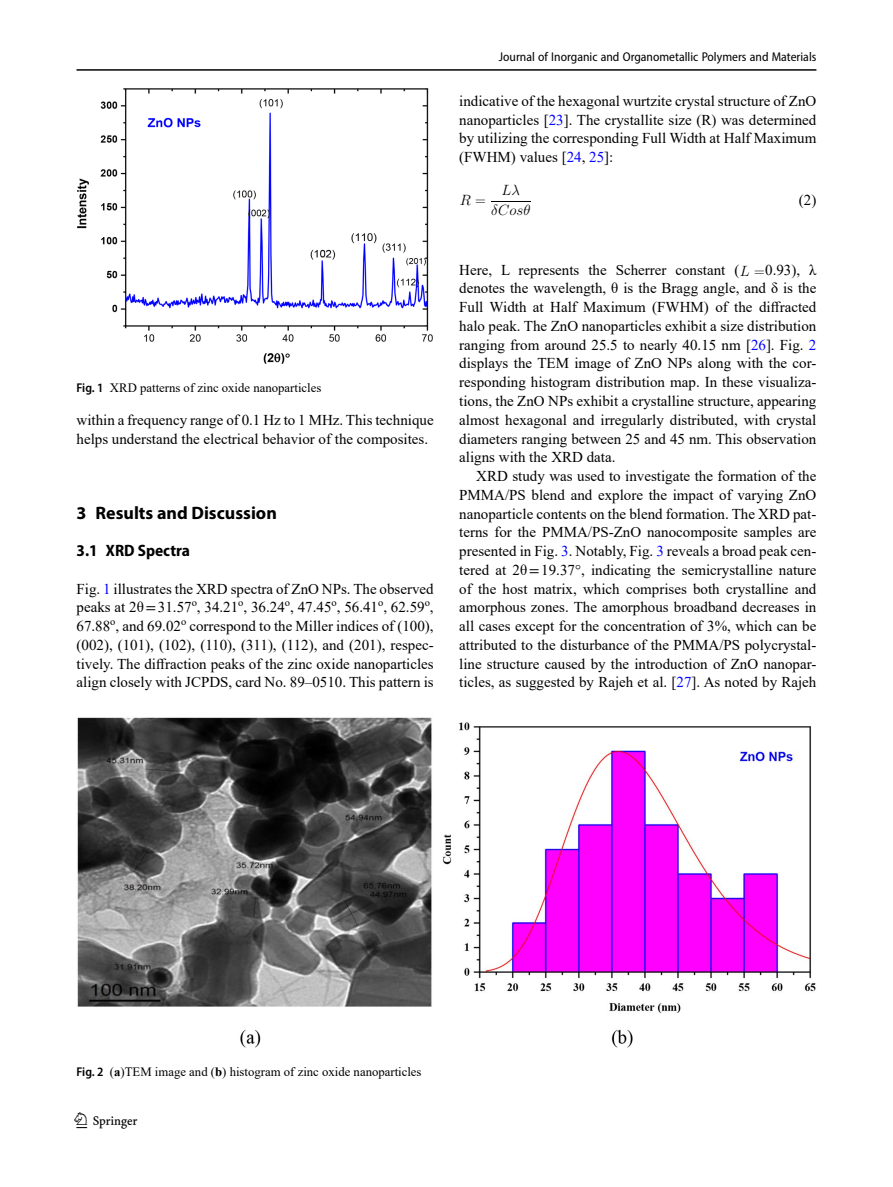
<style>
.page{position:relative;width:893px;height:1187px;background:#fff}
.page>*{position:absolute;margin:0;border:0;box-sizing:border-box;transform-origin:0 0}
.t1{font:22.5px "Springnew";color:#000}
.Head_1{font:700 18px "Myriad Pro";color:#000}
.Head_2_After_1{font:700 semi-condensed 16.5px "Myriad Pro";color:#000}
.Body_Text{font:15px/18.8px "Times New Roman";color:#000;text-align:justify}
.Body_Text_Indent{font:15px/18.8px "Times New Roman";color:#000;text-align:justify}
.Formalpara_RuninHead{font:15px/18.8px "Times New Roman";color:#000}
.EQ{font:15px "Times New Roman";color:#000}
.t2{font:14.85px/20.2px "CMMI12";letter-spacing:.005em;color:#000;text-align:center}
.Figure_Caption{font:12.75px "Times New Roman";color:#000}
.t3{font:semi-condensed 12.75px "Myriad Pro";color:#000}
.s1{font-family:"Myriad Pro";font-weight:600;font-stretch:semi-condensed}
.s2{color:#00f}
.s3{font-family:"STIX"}
.s4{font-family:"CMR17"}
.s5{font-weight:700}
</style>
<div class="page">
<hr style="left:77px;top:69px;width:739px;height:2px;background:#000">
<img style="left:491px;top:201px;width:40px;height:1px">
<img style="left:77px;top:717px;width:739px;height:331px">
<img style="left:77px;top:88px;width:356px;height:276px">
<p class="Figure_Caption" style="left:77px;top:378px;width:246px"><span class="s1">Fig. 1</span> XRD patterns of zinc oxide nanoparticles</p>
<p class="Formalpara_RuninHead" style="left:77px;top:410px;width:359px">within a frequency range of 0.1 Hz to 1 MHz. This technique helps understand the electrical behavior of the composites.</p>
<p class="Head_1" style="left:77px;top:500px;width:202px">3 Results and Discussion</p>
<p class="Head_2_After_1" style="left:77px;top:540px;width:115px">3.1 XRD Spectra</p>
<p class="Body_Text" style="left:77px;top:578px;width:359px">Fig. <span class="s2">1</span> illustrates the XRD spectra of ZnO NPs. The observed peaks at 2θ<span class="s3">=</span>31.57<sup>o</sup>, 34.21<sup>o</sup>, 36.24<sup>o</sup>, 47.45<sup>o</sup>, 56.41<sup>o</sup>, 62.59<sup>o</sup>, 67.88<sup>o</sup>, and 69.02<sup>o</sup> correspond to the Miller indices of (100), (002), (101), (102), (110), (311), (112), and (201), respec&shy;tively. The diffraction peaks of the zinc oxide nanoparticles align closely with JCPDS, card No. 89–0510. This pattern is</p>
<p class="t3" style="left:499px;top:49px;width:319px">Journal of Inorganic and Organometallic Polymers and Materials</p>
<p class="Body_Text" style="left:459px;top:91px;width:359px">indicative of the hexagonal wurtzite crystal structure of ZnO nanoparticles [<span class="s2">23</span>]. The crystallite size (R) was determined by utilizing the corresponding Full Width at Half Maximum (FWHM) values [<span class="s2">24</span>, <span class="s2">25</span>]:</p>
<p class="t2" style="left:460px;top:191px;width:27px">R <span class="s4">=</span></p>
<p class="t2" style="left:491px;top:181px;width:41px">Lλ δCosθ</p>
<p class="EQ" style="left:799px;top:189px;width:19px">(2)</p>
<p class="Body_Text" style="left:459px;top:260px;width:359px">Here, L represents the Scherrer constant (<sub>L</sub> <sub>=</sub>0.93), λ denotes the wavelength, θ is the Bragg angle, and δ is the Full Width at Half Maximum (FWHM) of the diffracted halo peak. The ZnO nanoparticles exhibit a size distribution ranging from around 25.5 to nearly 40.15 nm [<span class="s2">26</span>]. Fig. <span class="s2">2 </span>displays the TEM image of ZnO NPs along with the cor&shy;responding histogram distribution map. In these visualiza&shy;tions, the ZnO NPs exhibit a crystalline structure, appearing almost hexagonal and irregularly distributed, with crystal diameters ranging between 25 and 45 nm. This observation aligns with the XRD data.</p>
<p class="Body_Text_Indent" style="left:459px;top:466px;width:359px;text-indent:17px">XRD study was used to investigate the formation of the PMMA/PS blend and explore the impact of varying ZnO nanoparticle contents on the blend formation. The XRD pat&shy;terns for the PMMA/PS-ZnO nanocomposite samples are presented in Fig. <span class="s2">3</span>. Notably, Fig. <span class="s2">3</span> reveals a broad peak cen&shy;tered at 2θ<span class="s3">=</span>19.37°, indicating the semicrystalline nature of the host matrix, which comprises both crystalline and amorphous zones. The amorphous broadband decreases in all cases except for the concentration of 3%, which can be attributed to the disturbance of the PMMA/PS polycrystal&shy;line structure caused by the introduction of ZnO nanopar&shy;ticles, as suggested by Rajeh et al. [<span class="s2">27</span>]. As noted by Rajeh</p>
<p class="Figure_Caption" style="left:77px;top:1062px;width:347px"><span class="s1">Fig. 2</span> (<span class="s5">a</span>)TEM image and (<span class="s5">b</span>) histogram of zinc oxide nanoparticles</p>
<h1 class="t1" style="left:77px;top:1107px;width:63px">1 3</h1>
</div>
